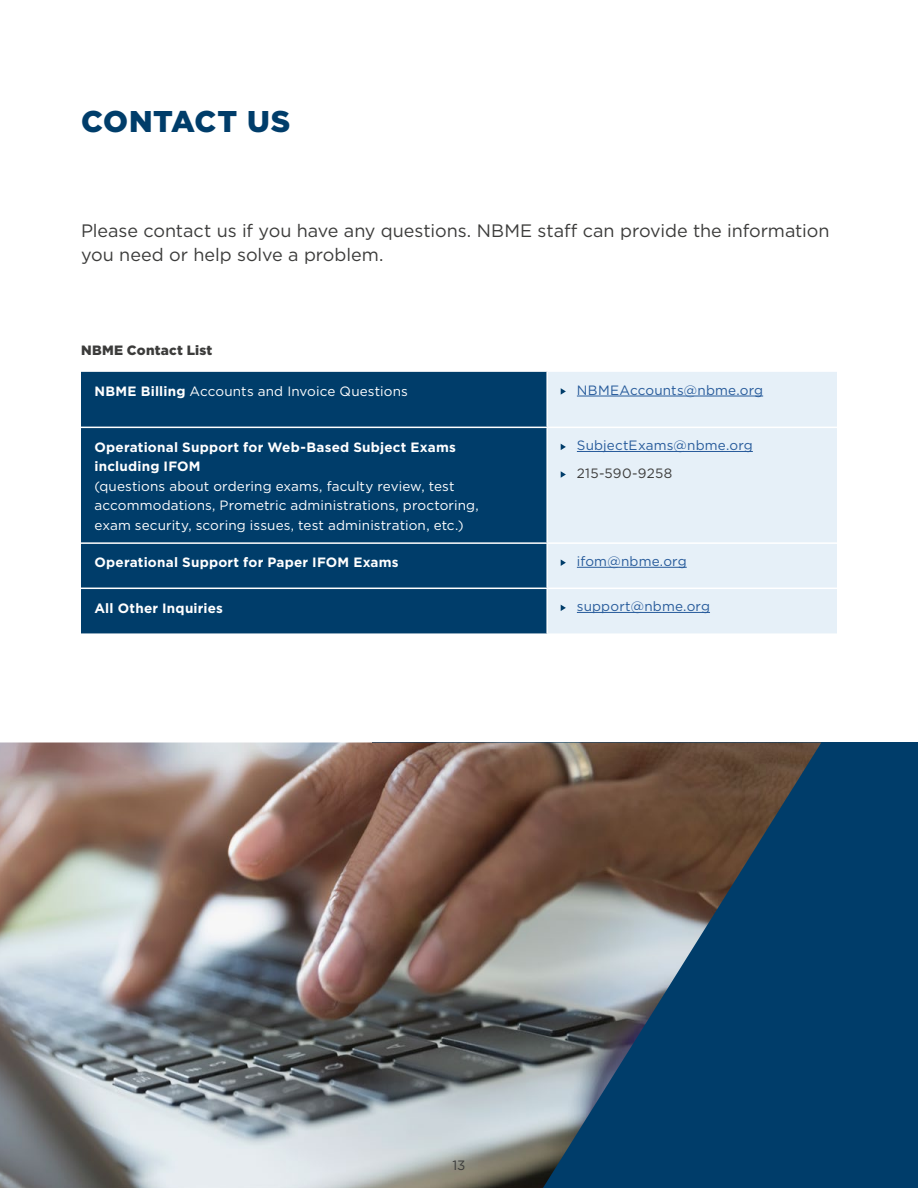
<style>
.page{position:relative;width:918px;height:1188px;background:#fff}
.page>*{position:absolute;margin:0;border:0;box-sizing:border-box;transform-origin:0 0}
.t1{font:900 30px "Gotham";letter-spacing:.02em;color:#003d6a}
.t2{font:18px/24px "Gotham";letter-spacing:-.005em;color:#3c3c3b}
.t3{font:13.5px/19.5px "Gotham";letter-spacing:.01em;color:#fff}
.t4{font:700 13.5px/19.5px "Gotham";letter-spacing:.015em;color:#fff}
.t5{font:13.5px "Gotham";letter-spacing:.015em;color:#275b9b}
.t6{font:900 13.5px "Gotham";letter-spacing:.02em;color:#3c3c3b}
.t7{font:13.5px "Gotham";letter-spacing:.02em;color:#3c3c3b}
.s1{font-weight:700}
</style>
<div class="page">
<div style="left:372px;top:742px;width:546px;height:446px;background:#003d6a"></div>
<img style="left:0;top:742px;width:821px;height:446px">
<div style="left:81px;top:372px;width:465px;height:261px;background:#003d6a"></div>
<div style="left:548px;top:372px;width:289px;height:261px;background:#e6f0f8"></div>
<hr style="left:81px;top:427px;width:466px;height:1px;background:#fff">
<hr style="left:547px;top:427px;width:290px;height:1px;background:#fff">
<hr style="left:81px;top:542px;width:466px;height:2px;background:#fff">
<hr style="left:547px;top:542px;width:290px;height:2px;background:#fff">
<hr style="left:81px;top:588px;width:466px;height:1px;background:#fff">
<hr style="left:547px;top:588px;width:290px;height:1px;background:#fff">
<hr style="left:577px;top:396px;width:186px;height:1px;background:#275b9b">
<svg style="left:561px;top:388px;width:5px;height:7px"></svg>
<hr style="left:577px;top:451px;width:176px;height:1px;background:#275b9b">
<svg style="left:561px;top:444px;width:5px;height:6px"></svg>
<svg style="left:561px;top:471px;width:5px;height:7px"></svg>
<hr style="left:577px;top:567px;width:110px;height:1px;background:#275b9b">
<svg style="left:561px;top:559px;width:5px;height:7px"></svg>
<hr style="left:577px;top:612px;width:133px;height:1px;background:#275b9b">
<svg style="left:561px;top:605px;width:5px;height:6px"></svg>
<h1 class="t1" style="left:81px;top:101px;width:211px">CONTACT US</h1>
<h2 class="t2" style="left:81px;top:218px;width:750px">Please contact us if you have any questions. NBME staff can provide the information you need or help solve a problem.</h2>
<p class="t6" style="left:81px;top:341px;width:133px">NBME Contact List</p>
<p class="t3" style="left:94px;top:381px;width:315px"><span class="s1">NBME Billing</span> Accounts and Invoice Questions</p>
<p class="t5" style="left:577px;top:381px;width:188px">NBMEAccounts@nbme.org</p>
<p class="t4" style="left:95px;top:437px;width:363px">Operational Support for Web-Based Subject Exams including IFOM</p>
<p class="t3" style="left:95px;top:476px;width:386px">(questions about ordering exams, faculty review, test accommodations, Prometric administrations, proctoring, exam security, scoring issues, test administration, etc.)</p>
<p class="t5" style="left:577px;top:437px;width:177px">SubjectExams@nbme.org</p>
<p class="t7" style="left:577px;top:464px;width:97px">215-590-9258</p>
<p class="t4" style="left:94px;top:553px;width:306px">Operational Support for Paper IFOM Exams</p>
<p class="t5" style="left:577px;top:553px;width:111px">ifom@nbme.org</p>
<p class="t4" style="left:95px;top:598px;width:130px">All Other Inquiries</p>
<p class="t5" style="left:577px;top:598px;width:135px">support@nbme.org</p>
<p class="t7" style="left:452px;top:1157px;width:15px">13</p>
</div>
